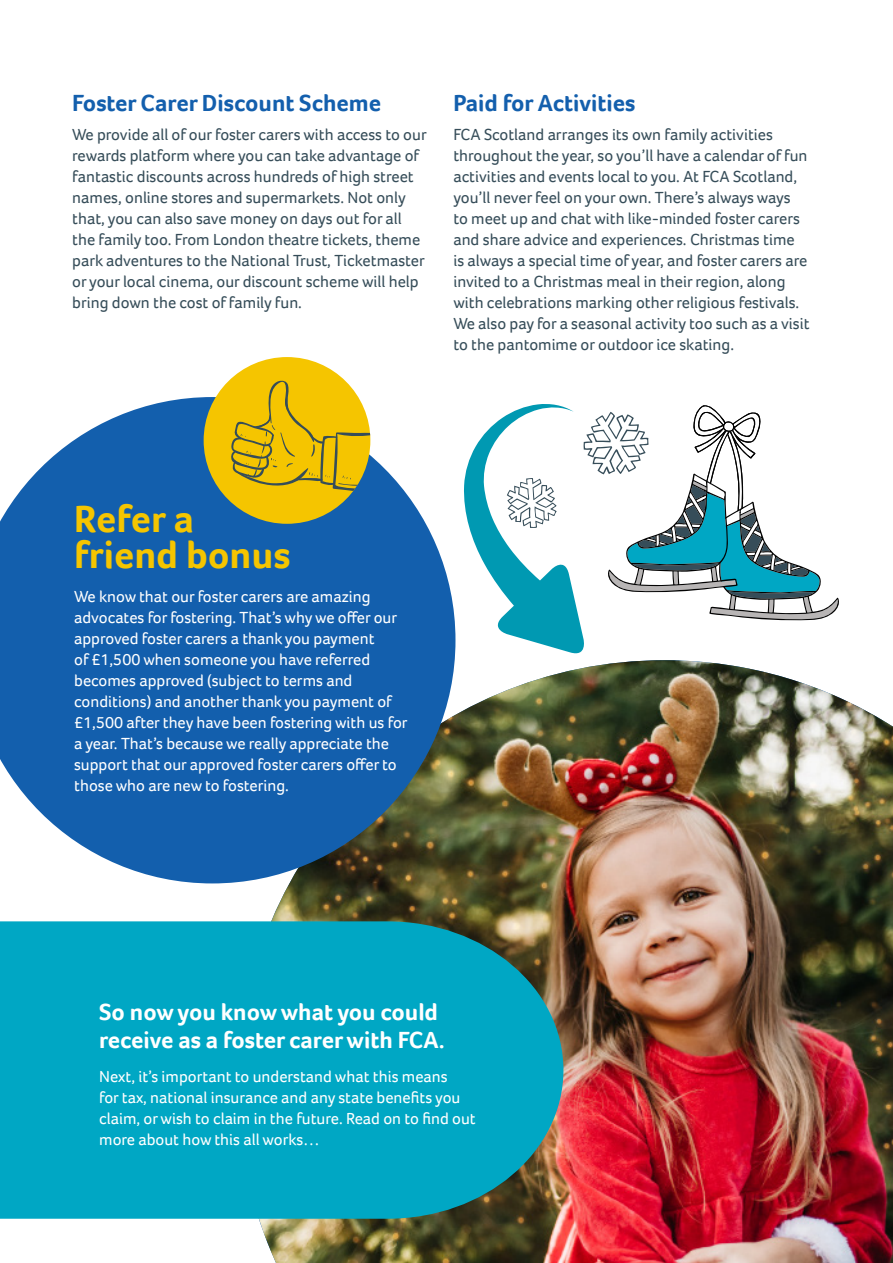
<style>
.page{position:relative;width:893px;height:1263px;background:#fff}
.page>*{position:absolute;margin:0;border:0;box-sizing:border-box;transform-origin:0 0}
.t1{font:700 39.15px/36.6px "Foco";color:#f5c500}
.t2{font:700 24px/28.5px "Foco";color:#fff}
.t3{font:700 24px "Foco";color:#135fad}
.t4{font:16.5px/21px "Foco";color:#364d59}
.t5{font:16.5px/21px "Foco";color:#fff}
</style>
<div class="page">
<img style="left:259px;top:660px;width:634px;height:603px">
<svg style="left:0;top:397px;width:455px;height:486px;background:#3472af"></svg>
<div style="left:204px;top:357px;width:166px;height:167px;background:#f5c500;border-radius:50%"></div>
<svg style="left:226px;top:375px;width:144px;height:119px"></svg>
<svg style="left:0;top:921px;width:563px;height:298px;background:#08a2ba"></svg>
<svg style="left:464px;top:404px;width:375px;height:250px"></svg>
<p class="t3" style="left:72px;top:87px;width:310px">Foster Carer Discount Scheme</p>
<p class="t4" style="left:72px;top:124px;width:356px">We provide all of our foster carers with access to our rewards platform where you can take advantage of fantastic discounts across hundreds of high street names, online stores and supermarkets. Not only that, you can also save money on days out for all the family too. From London theatre tickets, theme park adventures to the National Trust, Ticketmaster or your local cinema, our discount scheme will help bring down the cost of family fun.</p>
<p class="t3" style="left:453px;top:87px;width:184px">Paid for Activities</p>
<p class="t4" style="left:453px;top:124px;width:358px">FCA Scotland arranges its own family activities throughout the year, so you’ll have a calendar of fun activities and events local to you. At FCA Scotland, you’ll never feel on your own. There’s always ways<br>to meet up and chat with like-minded foster carers and share advice and experiences. Christmas time is always a special time of year, and foster carers are invited to a Christmas meal in their region, along with celebrations marking other religious festivals.<br>We also pay for a seasonal activity too such as a visit to the pantomime or outdoor ice skating.</p>
<p class="t1" style="left:74px;top:500px;width:218px">Refer a friend bonus</p>
<p class="t5" style="left:74px;top:586px;width:335px">We know that our foster carers are amazing advocates for fostering. That’s why we offer our approved foster carers a thank you payment<br>of £1,500 when someone you have referred becomes approved (subject to terms and conditions) and another thank you payment of £1,500 after they have been fostering with us for a year. That’s because we really appreciate the support that our approved foster carers offer to those who are new to fostering.</p>
<p class="t2" style="left:99px;top:997px;width:347px">So now you know what you could receive as a foster carer with FCA.</p>
<p class="t5" style="left:99px;top:1066px;width:378px">Next, it’s important to understand what this means<br>for tax, national insurance and any state benefits you claim, or wish to claim in the future. Read on to find out more about how this all works…</p>
</div>
